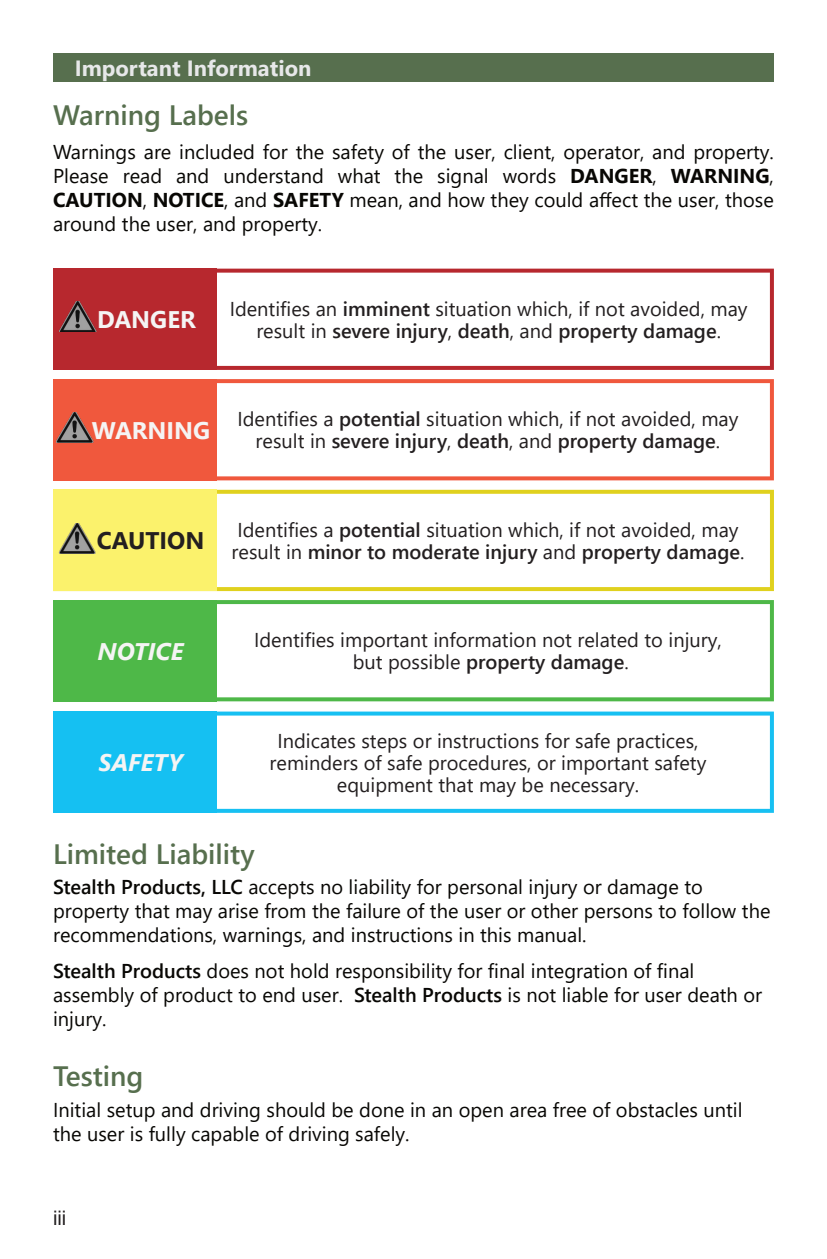
<style>
.page{position:relative;width:827px;height:1259px;background:#fff}
.page>*{position:absolute;margin:0;border:0;box-sizing:border-box;transform-origin:0 0}
.t1{font:600 28px "Segoe UI";color:#576f4e}
.t2{font:700 24px "Segoe UI";color:#f5f4f4}
.t3{font:italic 700 24px "Segoe UI";color:#f5f4f4}
.t4{font:700 24px "Segoe UI";color:#231f20}
.t5{font:700 22px "Segoe UI";color:#e7e8e9}
.t6{font:20px/24px "Segoe UI";color:#080704}
.t7{font:20px/22px "Segoe UI";color:#231f20;text-align:center}
.t8{font:20px "Arial";color:#231f20}
.s1{font-weight:700}
.s2{font-weight:600}
</style>
<div class="page">
<div style="left:53px;top:53px;width:720px;height:29px;background:#576f4e"></div>
<svg style="left:216px;top:489px;width:557px;height:102px"></svg>
<div style="left:53px;top:489px;width:163px;height:102px;background:#fbf26c"></div>
<img style="left:58px;top:523px;width:38px;height:30px">
<svg style="left:216px;top:379px;width:557px;height:101px"></svg>
<div style="left:53px;top:379px;width:163px;height:101px;background:#f0583d"></div>
<img style="left:56px;top:412px;width:37px;height:30px">
<svg style="left:216px;top:268px;width:557px;height:102px"></svg>
<div style="left:53px;top:268px;width:163px;height:102px;background:#b7282e"></div>
<img style="left:59px;top:302px;width:37px;height:30px">
<svg style="left:216px;top:600px;width:557px;height:101px"></svg>
<div style="left:53px;top:600px;width:163px;height:101px;background:#4eb848"></div>
<svg style="left:216px;top:711px;width:557px;height:101px"></svg>
<div style="left:53px;top:711px;width:163px;height:101px;background:#15c0f2"></div>
<p class="t5" style="left:75px;top:60px;width:238px">Important Information</p>
<h1 class="t1" style="left:53px;top:105px;width:196px">Warning Labels</h1>
<p class="t6" style="left:53px;top:142px;width:722px;text-align:justify">Warnings are included for the safety of the user, client, operator, and property.<br>Please read and understand what the signal words <span class="s1">DANGER</span>, <span class="s1">WARNING</span>, <span class="s1">CAUTION</span>, <span class="s1">NOTICE</span>, and <span class="s1">SAFETY</span> mean, and how they could affect the user, those around the user, and property.</p>
<p class="t2" style="left:97px;top:310px;width:100px">DANGER</p>
<p class="t7" style="left:229px;top:299px;width:519px">Identifies an <span class="s2">imminent</span> situation which, if not avoided, may result in <span class="s2">severe injury</span>, <span class="s2">death</span>, and <span class="s2">property damage</span>.</p>
<p class="t2" style="left:92px;top:421px;width:120px">WARNING</p>
<p class="t7" style="left:237px;top:410px;width:502px">Identifies a <span class="s2">potential</span> situation which, if not avoided, may result in <span class="s2">severe injury</span>, <span class="s2">death</span>, and <span class="s2">property damage</span>.</p>
<p class="t4" style="left:97px;top:531px;width:109px">CAUTION</p>
<p class="t7" style="left:231px;top:520px;width:514px;text-align:left">Identifies a <span class="s2">potential</span> situation which, if not avoided, may result in <span class="s2">minor to moderate injury</span> and <span class="s2">property damage</span>.</p>
<p class="t3" style="left:98px;top:642px;width:87px">NOTICE</p>
<p class="t7" style="left:254px;top:630px;width:469px">Identifies important information not related to injury, but possible <span class="s2">property damage</span>.</p>
<p class="t3" style="left:98px;top:753px;width:86px">SAFETY</p>
<p class="t7" style="left:269px;top:731px;width:438px">Indicates steps or instructions for safe practices, reminders of safe procedures, or important safety equipment that may be necessary.</p>
<h1 class="t1" style="left:53px;top:843px;width:203px">Limited Liability</h1>
<p class="t6" style="left:53px;top:876px;width:718px"><span class="s2">Stealth Products, LLC</span> accepts no liability for personal injury or damage to property that may arise from the failure of the user or other persons to follow the recommendations, warnings, and instructions in this manual.</p>
<p class="t6" style="left:53px;top:960px;width:710px"><span class="s2">Stealth Products</span> does not hold responsibility for final integration of final assembly of product to end user. <span class="s2">Stealth Products</span> is not liable for user death or injury.</p>
<h1 class="t1" style="left:53px;top:1065px;width:92px">Testing</h1>
<p class="t6" style="left:53px;top:1099px;width:690px">Initial setup and driving should be done in an open area free of obstacles until the user is fully capable of driving safely.</p>
<p class="t8" style="left:53px;top:1209px;width:15px">iii</p>
</div>
